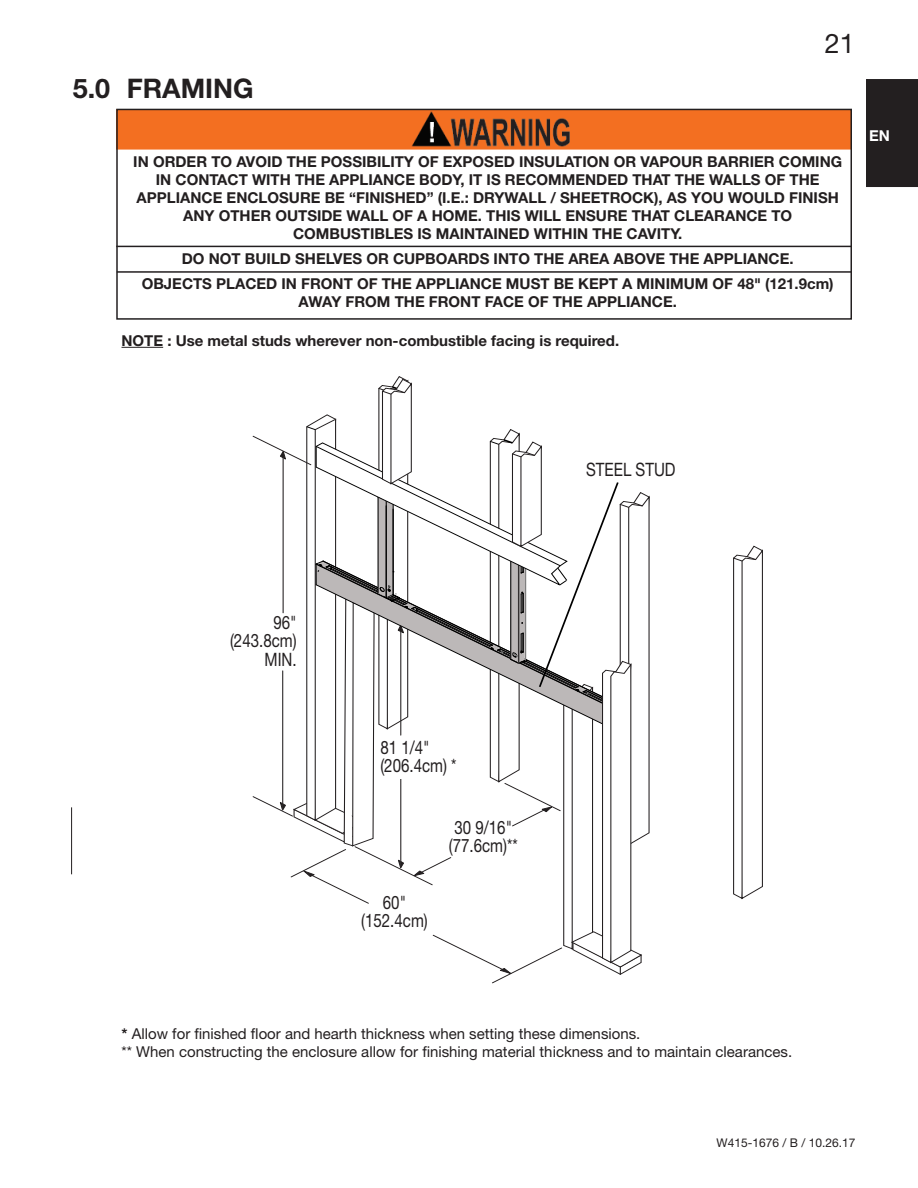
<style>
.page{position:relative;width:918px;height:1188px;background:#fff}
.page>*{position:absolute;margin:0;border:0;box-sizing:border-box;transform-origin:0 0}
.t1{font:700 27px "Helvetica Neue";color:#231f20}
.t2{font:27px "Helvetica Neue";color:#231f20}
.t3{font:18.45px/18.5px "Helvetica Neue";color:#231f20;text-align:center;scale:.82 1}
.Warning_Text{font:700 15px/18px "Helvetica Neue";color:#231f20;text-align:center}
.Main_text{font:15px "Helvetica Neue";color:#231f20}
.Main_text-2{font:700 15px "Helvetica Neue";color:#231f20}
.t4{font:700 15px "Helvetica Neue";color:#fff}
.t5{font:12px "Helvetica Neue";color:#231f20}
.s1{font-weight:700}
</style>
<div class="page">
<div style="left:866px;top:79px;width:52px;height:108px;background:#231f20"></div>
<svg style="left:733px;top:545px;width:30px;height:355px"></svg>
<svg style="left:252px;top:376px;width:398px;height:608px"></svg>
<img style="left:119px;top:112px;width:730px;height:38px">
<div style="left:116px;top:109px;width:736px;height:211px;border:2px solid #231f20"></div>
<hr style="left:116px;top:246px;width:736px;height:1px;background:#231f20">
<hr style="left:117px;top:271px;width:735px;height:2px;background:#231f20">
<hr style="left:122px;top:347px;width:41px;height:1px;background:#231f20">
<hr style="left:71px;top:807px;width:1px;height:67px;background:#231f20">
<p class="t1" style="left:73px;top:67px;width:182px">5.0 FRAMING</p>
<h1 class="t2" style="left:825px;top:24px;width:32px">21</h1>
<p class="Warning_Text" style="left:133px;top:153px;width:710px">IN ORDER TO AVOID THE POSSIBILITY OF EXPOSED INSULATION OR VAPOUR BARRIER COMING IN CONTACT WITH THE APPLIANCE BODY, IT IS RECOMMENDED THAT THE WALLS OF THE APPLIANCE ENCLOSURE BE “FINISHED” (I.E.: DRYWALL / SHEETROCK), AS YOU WOULD FINISH ANY OTHER OUTSIDE WALL OF A HOME. THIS WILL ENSURE THAT CLEARANCE TO</p>
<p class="Warning_Text" style="left:293px;top:225px;width:391px">COMBUSTIBLES IS MAINTAINED WITHIN THE CAVITY.</p>
<p class="Warning_Text" style="left:182px;top:250px;width:613px">DO NOT BUILD SHELVES OR CUPBOARDS INTO THE AREA ABOVE THE APPLIANCE.</p>
<p class="Warning_Text" style="left:142px;top:275px;width:694px">OBJECTS PLACED IN FRONT OF THE APPLIANCE MUST BE KEPT A MINIMUM OF 48" (121.9cm)<br>AWAY FROM THE FRONT FACE OF THE APPLIANCE.</p>
<p class="Main_text-2" style="left:122px;top:329px;width:499px">NOTE : Use metal studs wherever non-combustible facing is required.</p>
<p class="t4" style="left:869px;top:124px;width:22px">EN</p>
<p class="t3" style="left:586px;top:461px;width:111px">STEEL STUD</p>
<p class="t3" style="left:230px;top:614px;width:83px;text-align:right">96" (243.8cm)<br>MIN.</p>
<p class="t3" style="left:380px;top:739px;width:94px;text-align:left">81 1/4" (206.4cm) *</p>
<p class="t3" style="left:361px;top:894px;width:83px">60" (152.4cm)</p>
<p class="t3" style="left:449px;top:819px;width:85px">30 9/16" (77.6cm)**</p>
<p class="Main_text" style="left:122px;top:1023px;width:520px"><span class="s1">*</span> Allow for finished floor and hearth thickness when setting these dimensions.</p>
<p class="Main_text" style="left:122px;top:1041px;width:672px">** When constructing the enclosure allow for finishing material thickness and to maintain clearances.</p>
<p class="t5" style="left:717px;top:1134px;width:140px">W415-1676 / B / 10.26.17</p>
</div>
